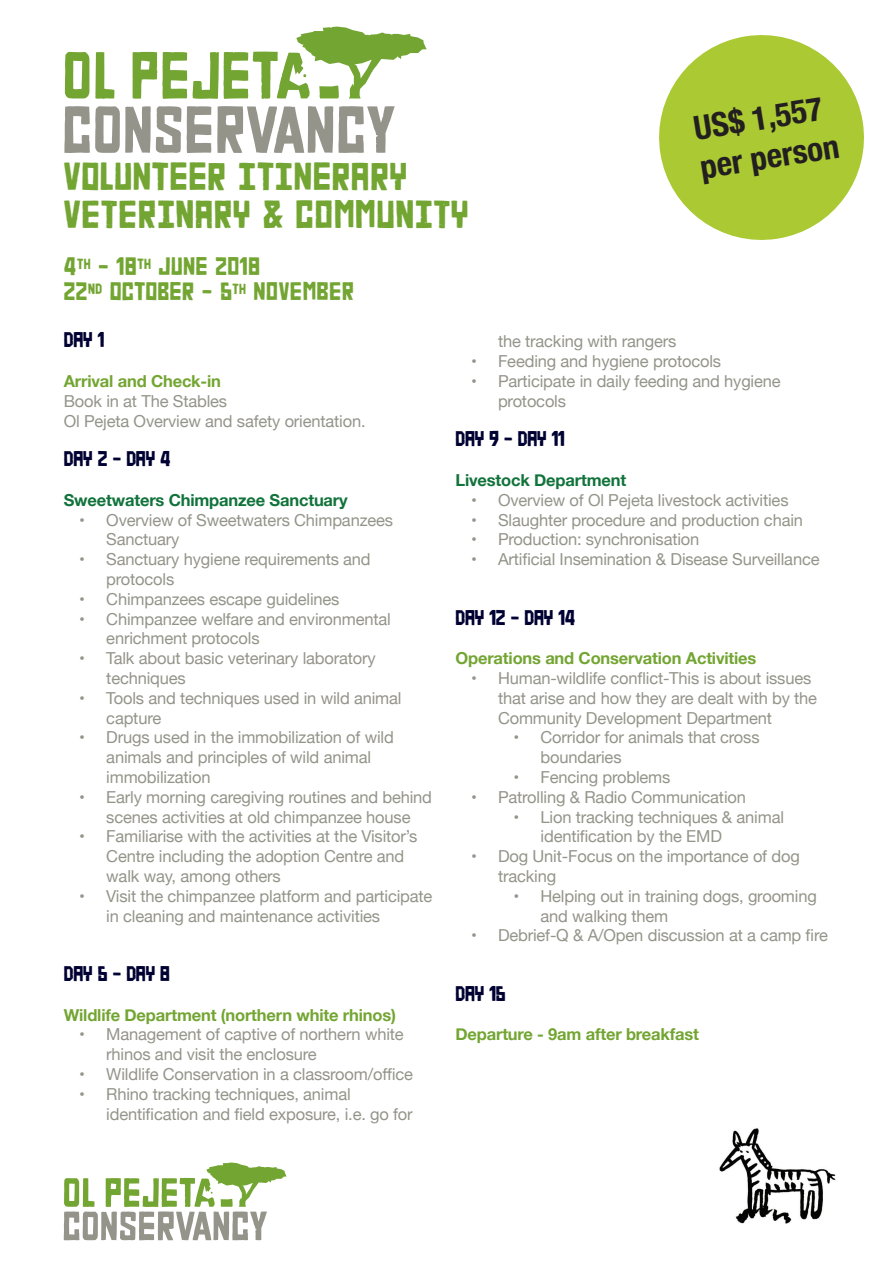
<style>
.page{position:relative;width:893px;height:1263px;background:#fff}
.page>*{position:absolute;margin:0;border:0;box-sizing:border-box;transform-origin:0 0}
.t1{font:700 condensed 33px "Helvetica Neue";color:#231f20}
.t2{font:30px "Earthwerk";letter-spacing:.04em;color:#73a532}
.t3{font:19.5px "Earthwerk";letter-spacing:.04em;color:#73a532}
.t4{font:16.5px/19.8px "Helvetica Neue";letter-spacing:-.01em;color:#94948a}
.t5{font:700 16.5px/19.8px "Helvetica Neue";letter-spacing:-.01em;color:#73a532}
.t6{font:700 16.5px "Helvetica Neue";letter-spacing:-.01em;color:#11733b}
.t7{font:16.5px "Earthwerk";letter-spacing:-.01em;color:#000032}
.s1{font-weight:400;color:#94948a}
</style>
<div class="page">
<svg style="left:64px;top:1162px;width:223px;height:78px"></svg>
<img style="left:719px;top:1128px;width:117px;height:96px">
<svg style="left:95px;top:52px;width:20px;height:47px"></svg>
<svg style="left:132px;top:27px;width:295px;height:72px"></svg>
<svg style="left:65px;top:52px;width:24px;height:47px"></svg>
<svg style="left:64px;top:106px;width:331px;height:47px"></svg>
<svg style="left:659px;top:35px;width:205px;height:205px;fill:#aac932"></svg>
<p class="t2" style="left:64px;top:155px;width:344px">VOLUNTEER ITINERARY</p>
<p class="t2" style="left:64px;top:193px;width:406px">VETERINARY &amp; COMMUNITY</p>
<p class="t3" style="left:64px;top:252px;width:197px">4<sup>TH</sup> - 18<sup>TH</sup> JUNE 2018</p>
<p class="t3" style="left:64px;top:277px;width:291px">22<sup>ND</sup> OCTOBER - 5<sup>TH</sup> NOVEMBER</p>
<p class="t1" style="left:690px;top:101px;width:131px;rotate:-9deg">US$ 1,557</p>
<p class="t1" style="left:696px;top:140px;width:142px;rotate:-9deg">per person</p>
<p class="t7" style="left:64px;top:328px;width:42px">DAY 1</p>
<p class="t5" style="left:64px;top:372px;width:165px">Arrival and Check-in<br><span class="s1">Book in at The Stables</span></p>
<p class="t4" style="left:64px;top:412px;width:303px">Ol Pejeta Overview and safety orientation.</p>
<p class="t7" style="left:64px;top:447px;width:109px">DAY 2 - DAY 4</p>
<p class="t6" style="left:64px;top:487px;width:285px">Sweetwaters Chimpanzee Sanctuary</p>
<p class="t4" style="left:106px;top:511px;width:288px;text-indent:-27px">• Overview of Sweetwaters Chimpanzees<br>Sanctuary</p>
<p class="t4" style="left:106px;top:550px;width:266px;text-indent:-27px">• Sanctuary hygiene requirements and protocols</p>
<p class="t4" style="left:79px;top:590px;width:262px">• Chimpanzees escape guidelines</p>
<p class="t4" style="left:106px;top:610px;width:286px;text-indent:-27px">• Chimpanzee welfare and environmental enrichment protocols</p>
<p class="t4" style="left:106px;top:649px;width:271px;text-indent:-27px">• Talk about basic veterinary laboratory techniques</p>
<p class="t4" style="left:106px;top:689px;width:297px;text-indent:-27px">• Tools and techniques used in wild animal capture</p>
<p class="t4" style="left:106px;top:729px;width:289px;text-indent:-27px">• Drugs used in the immobilization of wild animals and principles of wild animal immobilization</p>
<p class="t4" style="left:79px;top:788px;width:354px;text-align:center">• Early morning caregiving routines and behind scenes activities at old chimpanzee house</p>
<p class="t4" style="left:106px;top:828px;width:312px;text-indent:-27px">• Familiarise with the activities at the Visitor’s<br>Centre including the adoption Centre and walk way, among others</p>
<p class="t4" style="left:106px;top:887px;width:328px;text-indent:-27px">• Visit the chimpanzee platform and participate in cleaning and maintenance activities</p>
<p class="t7" style="left:64px;top:962px;width:108px">DAY 5 - DAY 8</p>
<p class="t5" style="left:64px;top:1005px;width:334px">Wildlife Department (northern white rhinos)</p>
<p class="t4" style="left:106px;top:1026px;width:299px;text-indent:-27px">• Management of captive of northern white rhinos and visit the enclosure</p>
<p class="t4" style="left:79px;top:1065px;width:335px">• Wildlife Conservation in a classroom/office</p>
<p class="t4" style="left:106px;top:1085px;width:308px;text-indent:-27px">• Rhino tracking techniques, animal identification and field exposure, i.e. go for</p>
<p class="t4" style="left:498px;top:333px;width:180px">the tracking with rangers</p>
<p class="t4" style="left:471px;top:352px;width:252px">• Feeding and hygiene protocols</p>
<p class="t4" style="left:498px;top:372px;width:284px;text-indent:-27px">• Participate in daily feeding and hygiene protocols</p>
<p class="t7" style="left:455px;top:427px;width:111px">DAY 9 - DAY 11</p>
<p class="t6" style="left:455px;top:467px;width:172px">Livestock Department</p>
<p class="t4" style="left:471px;top:491px;width:319px">• Overview of Ol Pejeta livestock activities</p>
<p class="t4" style="left:471px;top:511px;width:334px">• Slaughter procedure and production chain</p>
<p class="t4" style="left:471px;top:531px;width:230px">• Production: synchronisation</p>
<p class="t4" style="left:471px;top:550px;width:350px">• Artificial Insemination &amp; Disease Surveillance</p>
<p class="t7" style="left:455px;top:605px;width:122px">DAY 12 - DAY 14</p>
<p class="t5" style="left:455px;top:649px;width:302px">Operations and Conservation Activities</p>
<p class="t4" style="left:498px;top:669px;width:321px;text-indent:-27px">• Human-wildlife conflict-This is about issues that arise and how they are dealt with by the<br>Community Development Department</p>
<p class="t4" style="left:540px;top:729px;width:221px;text-indent:-27px">• Corridor for animals that cross boundaries</p>
<p class="t4" style="left:513px;top:768px;width:158px">• Fencing problems</p>
<p class="t4" style="left:471px;top:788px;width:276px">• Patrolling &amp; Radio Communication</p>
<p class="t4" style="left:540px;top:808px;width:245px;text-indent:-27px">• Lion tracking techniques &amp; animal identification by the EMD</p>
<p class="t4" style="left:498px;top:847px;width:303px;text-indent:-27px">• Dog Unit-Focus on the importance of dog tracking</p>
<p class="t4" style="left:540px;top:887px;width:278px;text-indent:-27px">• Helping out in training dogs, grooming and walking them</p>
<p class="t4" style="left:471px;top:927px;width:358px">• Debrief-Q &amp; A/Open discussion at a camp fire</p>
<p class="t7" style="left:455px;top:981px;width:51px">DAY 15</p>
<p class="t5" style="left:455px;top:1025px;width:245px">Departure - 9am after breakfast</p>
</div>
